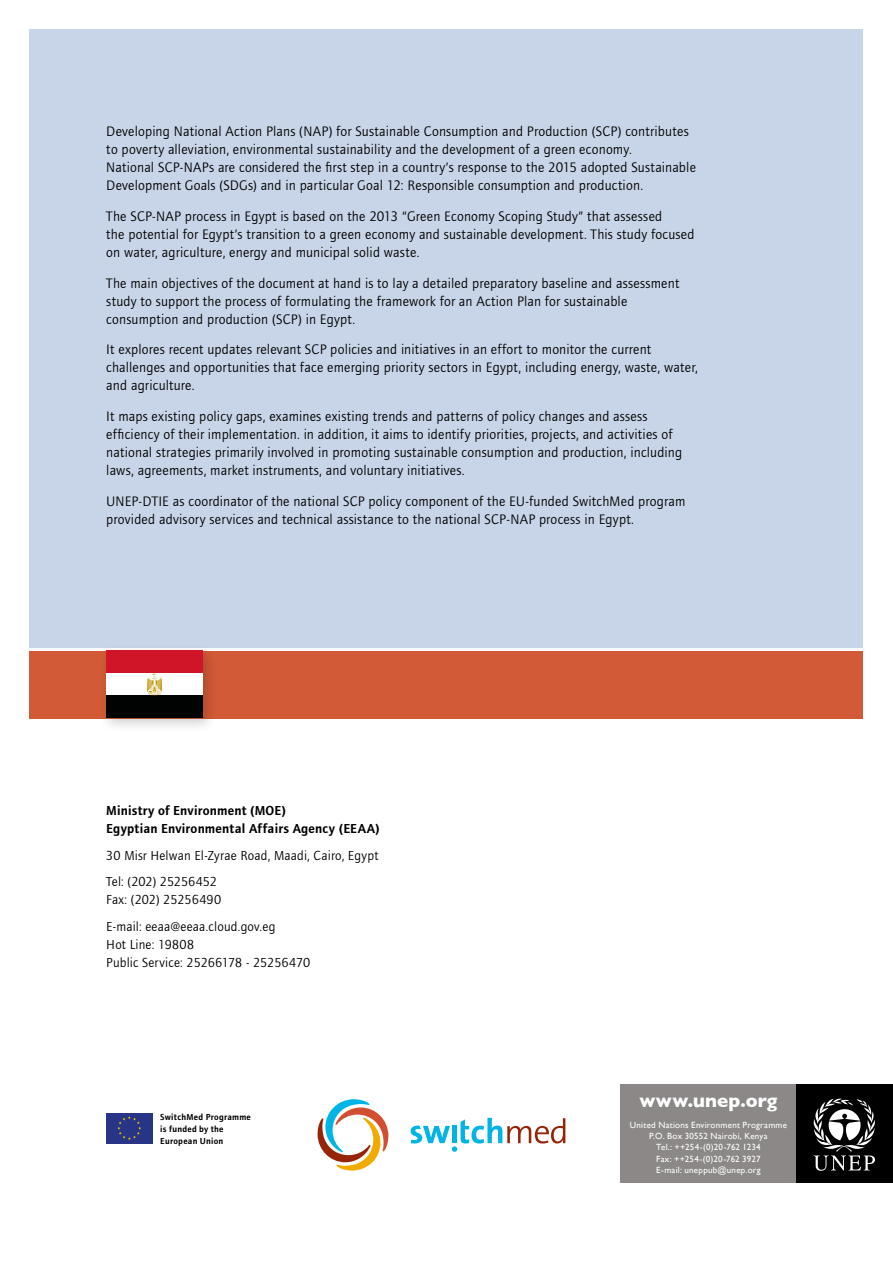
<style>
.page{position:relative;width:893px;height:1263px;background:#fff}
.page>*{position:absolute;margin:0;border:0;box-sizing:border-box;transform-origin:0 0}
.t1{font:700 18.75px "Gill Sans";letter-spacing:.005em;color:#fff}
.t2{font:14.25px/18px "Foundry Journal";letter-spacing:.015em;color:#000}
.t3{font:13.5px/26.5px "Foundry Journal";letter-spacing:.015em;color:#000}
.t4{font:600 13.5px/18px "Foundry Journal";letter-spacing:.02em;color:#000}
.t5{font:9px/11.2px "Gill Sans";letter-spacing:.025em;color:#fff;text-align:center}
.t6{font:600 9px/12px "Foundry Journal";letter-spacing:.03em;color:#000}
</style>
<div class="page">
<svg style="left:318px;top:1099px;width:70px;height:71px"></svg>
<svg style="left:411px;top:1118px;width:154px;height:34px"></svg>
<svg style="left:106px;top:1114px;width:47px;height:30px"></svg>
<div style="left:30px;top:30px;width:833px;height:618px;background:#c8d5e8"></div>
<div style="left:30px;top:651px;width:833px;height:67px;background:#d25a36"></div>
<div style="left:99px;top:643px;width:119px;height:91px;background:#000;opacity:.2"></div>
<div style="left:106px;top:651px;width:97px;height:22px;background:#d01528"></div>
<div style="left:106px;top:673px;width:97px;height:23px;background:#fff"></div>
<div style="left:106px;top:696px;width:97px;height:22px;background:#010202"></div>
<svg style="left:147px;top:674px;width:15px;height:21px"></svg>
<div style="left:795px;top:1084px;width:98px;height:98px;background:#000"></div>
<div style="left:621px;top:1084px;width:175px;height:98px;background:#8b8887"></div>
<svg style="left:813px;top:1098px;width:62px;height:73px"></svg>
<p class="t2" style="left:106px;top:123px;width:591px">Developing National Action Plans (NAP) for Sustainable Consumption and Production (SCP) contributes to poverty alleviation, environmental sustainability and the development of a green economy.<br>National SCP-NAPs are considered the first step in a country’s response to the 2015 adopted Sustainable Development Goals (SDGs) and in particular Goal 12: Responsible consumption and production.</p>
<p class="t2" style="left:106px;top:207px;width:590px">The SCP-NAP process in Egypt is based on the 2013 “Green Economy Scoping Study” that assessed<br>the potential for Egypt’s transition to a green economy and sustainable development. This study focused on water, agriculture, energy and municipal solid waste.</p>
<p class="t2" style="left:106px;top:274px;width:574px">The main objectives of the document at hand is to lay a detailed preparatory baseline and assessment study to support the process of formulating the framework for an Action Plan for sustainable consumption and production (SCP) in Egypt.</p>
<p class="t2" style="left:106px;top:341px;width:593px">It explores recent updates relevant SCP policies and initiatives in an effort to monitor the current challenges and opportunities that face emerging priority sectors in Egypt, including energy, waste, water, and agriculture.</p>
<p class="t2" style="left:106px;top:408px;width:577px">It maps existing policy gaps, examines existing trends and patterns of policy changes and assess efficiency of their implementation. in addition, it aims to identify priorities, projects, and activities of national strategies primarily involved in promoting sustainable consumption and production, including laws, agreements, market instruments, and voluntary initiatives.</p>
<p class="t2" style="left:106px;top:492px;width:581px">UNEP-DTIE as coordinator of the national SCP policy component of the EU-funded SwitchMed program provided advisory services and technical assistance to the national SCP-NAP process in Egypt.</p>
<p class="t4" style="left:106px;top:802px;width:275px">Ministry of Environment (MOE)<br>Egyptian Environmental Affairs Agency (EEAA)</p>
<p class="t3" style="left:106px;top:842px;width:274px">30 Misr Helwan El-Zyrae Road, Maadi, Cairo, Egypt<br>Tel: (202) 25256452</p>
<p class="t3" style="left:106px;top:886px;width:171px">Fax: (202) 25256490<br>E-mail: eeaa@eeaa.cloud.gov.eg</p>
<p class="t3" style="left:106px;top:935px;width:205px;line-height:18px">Hot Line: 19808<br>Public Service: 25266178 - 25256470</p>
<p class="t6" style="left:160px;top:1111px;width:92px">SwitchMed Programme is funded by the<br>European Union</p>
<h1 class="t1" style="left:639px;top:1085px;width:140px">www.unep.org</h1>
<p class="t5" style="left:630px;top:1119px;width:159px">United Nations Environment Programme<br>P.O. Box 30552 Nairobi, Kenya<br>Tel.: ++254-(0)20-762 1234<br>Fax: ++254-(0)20-762 3927<br>E-mail: uneppub@unep.org</p>
</div>
